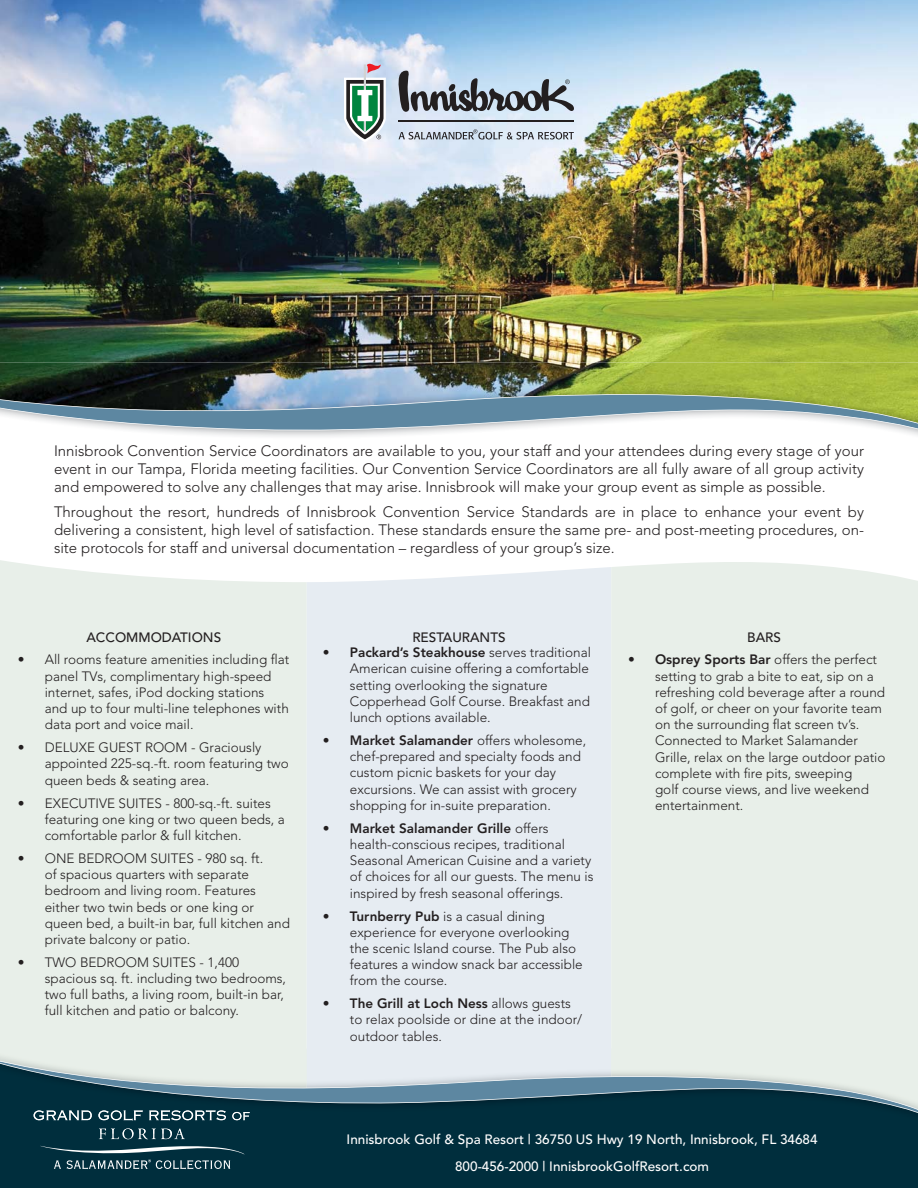
<style>
.page{position:relative;width:918px;height:1188px;background:#fff}
.page>*{position:absolute;margin:0;border:0;box-sizing:border-box;transform-origin:0 0}
.t1{font:300 15px/18px "Avenir";color:#231f20;text-align:justify}
.t2{font:300 13.5px/16.2px "Avenir";color:#231f20}
.t3{font:500 13.5px/27px "Avenir";color:#fff;text-align:center}
.t4{font:500 13.5px "Avenir";color:#231f20}
.s1{font-weight:800}
</style>
<div class="page">
<div style="left:0;top:560px;width:307px;height:483px;background:#e8efe9"></div>
<div style="left:307px;top:567px;width:304px;height:476px;background:#e6ecf2"></div>
<div style="left:611px;top:562px;width:307px;height:481px;background:#e8efe9"></div>
<img style="left:0;top:0;width:918px;height:369px">
<svg style="left:0;top:1043px;width:918px;height:145px;fill:#002e3d"></svg>
<svg style="left:40px;top:1145px;width:205px;height:24px"></svg>
<div style="left:0;top:1049px;width:307px;height:7px;background:#e8efe9"></div>
<div style="left:611px;top:1049px;width:307px;height:7px;background:#e8efe9"></div>
<div style="left:0;top:1126px;width:918px;height:8px;background:#002e3d"></div>
<svg style="left:99px;top:1128px;width:86px;height:11px"></svg>
<svg style="left:0;top:1056px;width:918px;height:70px"></svg>
<svg style="left:0;top:369px;width:918px;height:68px"></svg>
<svg style="left:396px;top:70px;width:178px;height:44px"></svg>
<svg style="left:344px;top:64px;width:43px;height:78px"></svg>
<svg style="left:399px;top:129px;width:175px;height:11px"></svg>
<hr style="left:399px;top:120px;width:175px;height:2px;background:#231f20">
<p class="t1" style="left:54px;top:443px;width:812px">Innisbrook Convention Service Coordinators are available to you, your staff and your attendees during every stage of your event in our Tampa, Florida meeting facilities. Our Convention Service Coordinators are all fully aware of all group activity and empowered to solve any challenges that may arise. Innisbrook will make your group event as simple as possible.</p>
<p class="t1" style="left:54px;top:504px;width:812px">Throughout the resort, hundreds of Innisbrook Convention Service Standards are in place to enhance your event by delivering a consistent, high level of satisfaction. These standards ensure the same pre- and post-meeting procedures, on&shy;site protocols for staff and universal documentation – regardless of your group’s size.</p>
<p class="t4" style="left:86px;top:631px;width:136px">ACCOMMODATIONS</p>
<p class="t2" style="left:45px;top:653px;width:246px;text-indent:-27px">• All rooms feature amenities including flat panel TVs, complimentary high-speed internet, safes, iPod docking stations and up to four multi-line telephones with data port and voice mail.</p>
<p class="t2" style="left:45px;top:741px;width:245px;text-indent:-27px">• DELUXE GUEST ROOM - Graciously appointed 225-sq.-ft. room featuring two queen beds &amp; seating area.</p>
<p class="t2" style="left:45px;top:796px;width:242px;text-indent:-27px">• EXECUTIVE SUITES - 800-sq.-ft. suites featuring one king or two queen beds, a comfortable parlor &amp; full kitchen.</p>
<p class="t2" style="left:45px;top:851px;width:247px;text-indent:-27px">• ONE BEDROOM SUITES - 980 sq. ft.<br>of spacious quarters with separate bedroom and living room. Features either two twin beds or one king or queen bed, a built-in bar, full kitchen and private balcony or patio.</p>
<p class="t2" style="left:45px;top:955px;width:243px;text-indent:-27px">• TWO BEDROOM SUITES - 1,400 spacious sq. ft. including two bedrooms, two full baths, a living room, built-in bar, full kitchen and patio or balcony.</p>
<p class="t4" style="left:412px;top:631px;width:95px">RESTAURANTS</p>
<p class="t2" style="left:350px;top:646px;width:243px;text-indent:-27px"><span class="s1">• Packard’s Steakhouse</span> serves traditional American cuisine offering a comfortable setting overlooking the signature Copperhead Golf Course. Breakfast and lunch options available.</p>
<p class="t2" style="left:350px;top:733px;width:238px;text-indent:-27px"><span class="s1">• Market Salamander</span> offers wholesome, chef-prepared and specialty foods and custom picnic baskets for your day excursions. We can assist with grocery shopping for in-suite preparation.</p>
<p class="t2" style="left:350px;top:821px;width:245px;text-indent:-27px"><span class="s1">• Market Salamander Grille</span> offers health-conscious recipes, traditional Seasonal American Cuisine and a variety of choices for all our guests. The menu is inspired by fresh seasonal offerings.</p>
<p class="t2" style="left:350px;top:909px;width:234px;text-indent:-27px"><span class="s1">• Turnberry Pub</span> is a casual dining experience for everyone overlooking the scenic Island course. The Pub also features a window snack bar accessible from the course.</p>
<p class="t2" style="left:350px;top:997px;width:234px;text-indent:-27px"><span class="s1">• The Grill at Loch Ness</span> allows guests to relax poolside or dine at the indoor/ outdoor tables.</p>
<p class="t4" style="left:747px;top:631px;width:35px">BARS</p>
<p class="t2" style="left:655px;top:653px;width:232px;text-indent:-27px"><span class="s1">• Osprey Sports Bar</span> offers the perfect setting to grab a bite to eat, sip on a refreshing cold beverage after a round of golf, or cheer on your favorite team on the surrounding flat screen tv’s.<br>Connected to Market Salamander Grille, relax on the large outdoor patio complete with fire pits, sweeping<br>golf course views, and live weekend entertainment.</p>
<p class="t3" style="left:347px;top:1128px;width:473px">Innisbrook Golf &amp; Spa Resort | 36750 US Hwy 19 North, Innisbrook, FL 34684<br>800-456-2000 | InnisbrookGolfResort.com</p>
</div>
